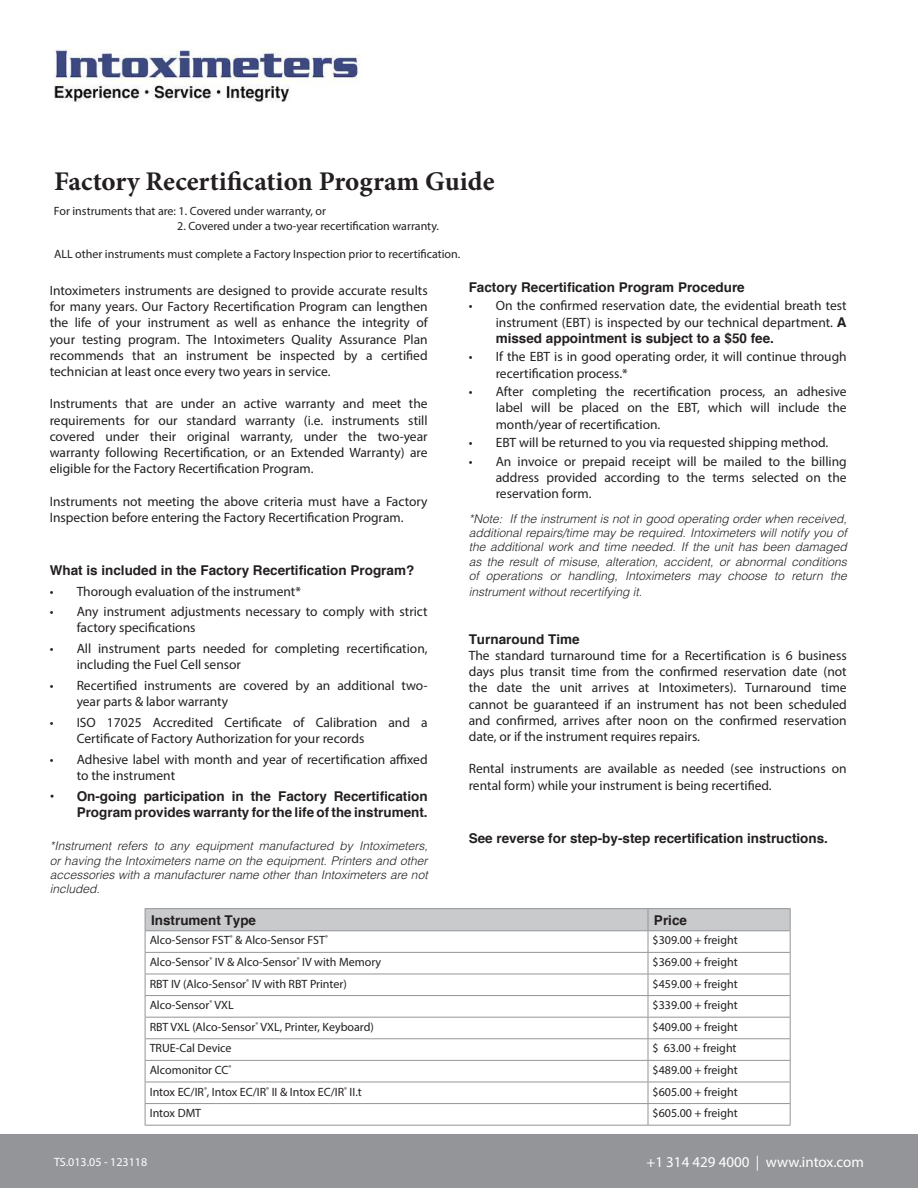
<style>
.page{position:relative;width:918px;height:1188px;background:#fff}
.page>*{position:absolute;margin:0;border:0;box-sizing:border-box;transform-origin:0 0}
.t1{font:700 27px "Minion Pro";color:#231f20}
.t2{font:15px "Myriad Pro";color:#fff}
.t3{font:13.5px/16.2px "Myriad Pro";color:#231f20}
.t4{font:700 13.5px/16.2px "Helvetica";color:#231f20;text-align:right}
.t5{font:12px "Myriad Pro";color:#231f20}
.t6{font:italic 300 12px/14.4px "Helvetica";color:#231f20;text-align:justify}
.t7{font:12px "Myriad Pro";color:#fff}
.s1{font-family:"Helvetica";font-weight:700}
</style>
<div class="page">
<div style="left:0;top:1134px;width:918px;height:54px;background:#939598"></div>
<img style="left:54px;top:50px;width:306px;height:52px">
<hr style="left:145px;top:1125px;width:503px;height:1px;background:#939598">
<hr style="left:648px;top:1125px;width:143px;height:1px;background:#939598">
<hr style="left:145px;top:908px;width:503px;height:1px;background:#939598">
<hr style="left:648px;top:908px;width:143px;height:1px;background:#939598">
<svg style="left:145px;top:909px;width:646px;height:216px"></svg>
<hr style="left:145px;top:930px;width:503px;height:1px;background:#939598">
<hr style="left:648px;top:930px;width:143px;height:1px;background:#939598">
<h1 class="t1" style="left:54px;top:171px;width:442px">Factory Recertification Program Guide</h1>
<p class="t5" style="left:54px;top:206px;width:274px">For instruments that are: 1. Covered under warranty, or</p>
<p class="t5" style="left:177px;top:221px;width:263px">2. Covered under a two-year recertification warranty.</p>
<p class="t5" style="left:54px;top:249px;width:408px">ALL other instruments must complete a Factory Inspection prior to recertification.</p>
<p class="t3" style="left:50px;top:283px;width:380px;text-align:justify">Intoximeters instruments are designed to provide accurate results for many years. Our Factory Recertification Program can lengthen the life of your instrument as well as enhance the integrity of your testing program. The Intoximeters Quality Assurance Plan recommends that an instrument be inspected by a certified technician at least once every two years in service.</p>
<p class="t3" style="left:50px;top:397px;width:380px;text-align:justify">Instruments that are under an active warranty and meet the requirements for our standard warranty (i.e. instruments still covered under their original warranty, under the two-year warranty following Recertification, or an Extended Warranty) are eligible for the Factory Recertification Program.</p>
<p class="t3" style="left:50px;top:494px;width:379px">Instruments not meeting the above criteria must have a Factory<br>Inspection before entering the Factory Recertification Program.</p>
<p class="t4" style="left:50px;top:562px;width:366px">What is included in the Factory Recertification Program?</p>
<p class="t3" style="left:50px;top:584px;width:253px">• Thorough evaluation of the instrument*</p>
<p class="t3" style="left:77px;top:605px;width:353px;text-indent:-27px">• Any instrument adjustments necessary to comply with strict factory specifications</p>
<p class="t3" style="left:77px;top:642px;width:352px;text-indent:-27px">• All instrument parts needed for completing recertification, including the Fuel Cell sensor</p>
<p class="t3" style="left:77px;top:679px;width:352px;text-indent:-27px">• Recertified instruments are covered by an additional two&shy;year parts &amp; labor warranty</p>
<p class="t3" style="left:77px;top:715px;width:352px;text-indent:-27px">• ISO 17025 Accredited Certificate of Calibration and a<br>Certificate of Factory Authorization for your records</p>
<p class="t3" style="left:77px;top:752px;width:352px;text-indent:-27px">• Adhesive label with month and year of recertification affixed to the instrument</p>
<p class="t4" style="left:50px;top:788px;width:380px">• On-going participation in the Factory Recertification<br>Program provides warranty for the life of the instrument.</p>
<p class="t6" style="left:50px;top:840px;width:380px">*Instrument refers to any equipment manufactured by Intoximeters, or having the Intoximeters name on the equipment. Printers and other accessories with a manufacturer name other than Intoximeters are not included.</p>
<p class="t4" style="left:469px;top:279px;width:278px">Factory Recertification Program Procedure</p>
<p class="t3" style="left:469px;top:299px;width:380px;text-align:right">• On the confirmed reservation date, the evidential breath test instrument (EBT) is inspected by our technical department. <span class="s1">A</span></p>
<p class="t4" style="left:496px;top:330px;width:280px">missed appointment is subject to a $50 fee.</p>
<p class="t3" style="left:496px;top:350px;width:353px;text-indent:-27px">• If the EBT is in good operating order, it will continue through recertification process.*</p>
<p class="t3" style="left:496px;top:385px;width:352px;text-align:justify;text-indent:-27px">• After completing the recertification process, an adhesive label will be placed on the EBT, which will include the month/year of recertification.</p>
<p class="t3" style="left:469px;top:436px;width:361px">• EBT will be returned to you via requested shipping method.</p>
<p class="t3" style="left:496px;top:454px;width:353px;text-align:justify;text-indent:-27px">• An invoice or prepaid receipt will be mailed to the billing address provided according to the terms selected on the reservation form.</p>
<p class="t6" style="left:469px;top:512px;width:380px">*Note: If the instrument is not in good operating order when received, additional repairs/time may be required. Intoximeters will notify you of the additional work and time needed. If the unit has been damaged as the result of misuse, alteration, accident, or abnormal conditions of operations or handling, Intoximeters may choose to return the</p>
<p class="t6" style="left:469px;top:586px;width:175px">instrument without recertifying it.</p>
<p class="t4" style="left:469px;top:631px;width:113px">Turnaround Time</p>
<p class="t3" style="left:469px;top:649px;width:380px;text-align:justify">The standard turnaround time for a Recertification is 6 business days plus transit time from the confirmed reservation date (not the date the unit arrives at Intoximeters). Turnaround time cannot be guaranteed if an instrument has not been scheduled and confirmed, arrives after noon on the confirmed reservation date, or if the instrument requires repairs.</p>
<p class="t3" style="left:469px;top:762px;width:380px">Rental instruments are available as needed (see instructions on rental form) while your instrument is being recertified.</p>
<p class="t4" style="left:469px;top:830px;width:361px">See reverse for step-by-step recertification instructions.</p>
<p class="t4" style="left:151px;top:912px;width:107px">Instrument Type</p>
<p class="t4" style="left:654px;top:912px;width:35px">Price</p>
<p class="t5" style="left:150px;top:935px;width:180px">Alco-Sensor FST<sup>®</sup> &amp; Alco-Sensor FST<sup>®</sup></p>
<p class="t5" style="left:653px;top:935px;width:87px">$309.00 + freight</p>
<p class="t5" style="left:150px;top:957px;width:233px">Alco-Sensor<sup>®</sup> IV &amp; Alco-Sensor<sup>®</sup> IV with Memory</p>
<p class="t5" style="left:653px;top:957px;width:87px">$369.00 + freight</p>
<p class="t5" style="left:150px;top:979px;width:199px">RBT IV (Alco-Sensor<sup>®</sup> IV with RBT Printer)</p>
<p class="t5" style="left:653px;top:979px;width:87px">$459.00 + freight</p>
<p class="t5" style="left:150px;top:1000px;width:86px">Alco-Sensor<sup>®</sup> VXL</p>
<p class="t5" style="left:653px;top:1000px;width:87px">$339.00 + freight</p>
<p class="t5" style="left:150px;top:1022px;width:226px">RBT VXL (Alco-Sensor<sup>®</sup> VXL, Printer, Keyboard)</p>
<p class="t5" style="left:653px;top:1022px;width:87px">$409.00 + freight</p>
<p class="t5" style="left:150px;top:1043px;width:83px">TRUE-Cal Device</p>
<p class="t5" style="left:653px;top:1043px;width:86px">$ 63.00 + freight</p>
<p class="t5" style="left:150px;top:1065px;width:83px">Alcomonitor CC<sup>®</sup></p>
<p class="t5" style="left:653px;top:1065px;width:87px">$489.00 + freight</p>
<p class="t5" style="left:150px;top:1087px;width:214px">Intox EC/IR<sup>®</sup>, Intox EC/IR<sup>®</sup> II &amp; Intox EC/IR<sup>®</sup> II.t</p>
<p class="t5" style="left:653px;top:1087px;width:87px">$605.00 + freight</p>
<p class="t5" style="left:150px;top:1108px;width:53px">Intox DMT</p>
<p class="t5" style="left:653px;top:1108px;width:87px">$605.00 + freight</p>
<p class="t7" style="left:54px;top:1156px;width:95px">TS.013.05 - 123118</p>
<p class="t2" style="left:646px;top:1155px;width:219px">+1 314 429 4000 | www.intox.com</p>
</div>
